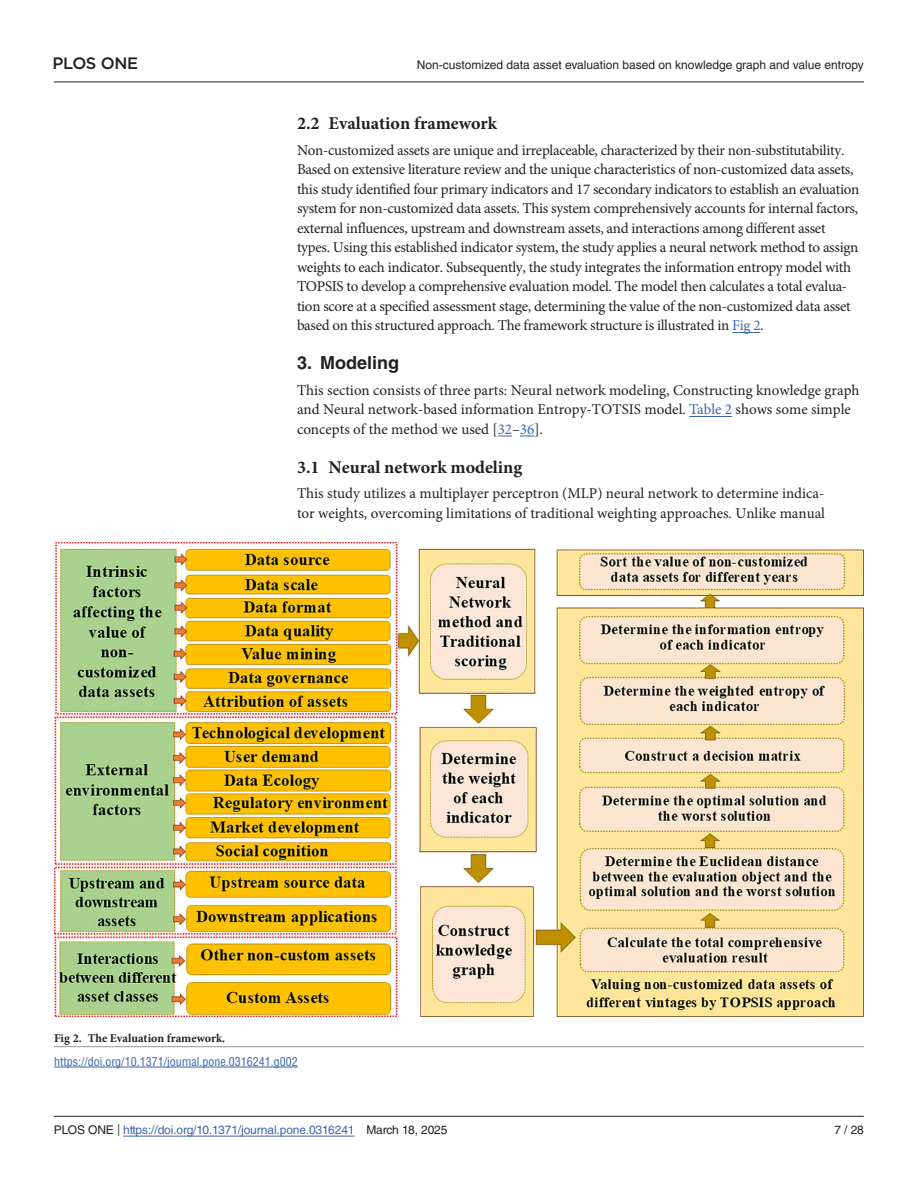
<style>
.page{position:relative;width:918px;height:1188px;background:#fff}
.page>*{position:absolute;margin:0;border:0;box-sizing:border-box;transform-origin:0 0}
.HeadB{font:700 18px "Minion Pro";color:#231f20}
.HeadA{font:700 18px "Helvetica LT Std";color:#231f20}
.t1{font:500 16.5px "Gotham";letter-spacing:-.02em;color:#231f20}
.Text{font:15px/19.5px "Minion Pro";letter-spacing:-.02em;color:#231f20}
.Text-2{font:15px/19.5px "Minion Pro";color:#231f20}
.t2{font:12px "Helvetica LT Std";color:#231f20}
.t3{font:12px "Helvetica LT Std";letter-spacing:-.01em;color:#3a65ad}
.Fig_Soruce{font:condensed 12px "Helvetica LT Std";color:#3a65ad}
.FigCapt{font:700 12px "Minion Pro";color:#231f20}
.s1{color:#3a65ad}
.s2{color:#231f20}
.s3{font-family:"Minion Pro";color:#231f20}
</style>
<div class="page">
<hr style="left:54px;top:1116px;width:810px;height:1px;background:#231f20">
<hr style="left:123px;top:1136px;width:231px;height:1px;background:#3a65ad">
<hr style="left:54px;top:82px;width:810px;height:1px;background:#231f20">
<svg style="left:732px;top:332px;width:28px;height:1px"></svg>
<hr style="left:689px;top:416px;width:43px;height:1px;background:#3a65ad">
<svg style="left:498px;top:436px;width:14px;height:1px"></svg>
<svg style="left:520px;top:436px;width:14px;height:1px"></svg>
<img style="left:54px;top:543px;width:810px;height:473px">
<hr style="left:54px;top:1046px;width:810px;height:1px;background:#939698">
<hr style="left:54px;top:1067px;width:244px;height:1px;background:#3a65ad">
<p class="t1" style="left:52px;top:54px;width:87px">PLOS ONE</p>
<p class="t2" style="left:417px;top:58px;width:449px">Non-customized data asset evaluation based on knowledge graph and value entropy</p>
<p class="HeadB" style="left:297px;top:111px;width:202px">2.2 Evaluation framework</p>
<p class="Text" style="left:297px;top:140px;width:564px">Non-customized assets are unique and irreplaceable, characterized by their non-substitutability.<br>Based on extensive literature review and the unique characteristics of non-customized data assets, this study identified four primary indicators and 17 secondary indicators to establish an evaluation system for non-customized data assets. This system comprehensively accounts for internal factors, external influences, upstream and downstream assets, and interactions among different asset types. Using this established indicator system, the study applies a neural network method to assign weights to each indicator. Subsequently, the study integrates the information entropy model with TOPSIS to develop a comprehensive evaluation model. The model then calculates a total evalua&shy;tion score at a specified assessment stage, determining the value of the non-customized data asset based on this structured approach. The framework structure is illustrated in <span class="s1">Fig 2</span>.</p>
<p class="HeadA" style="left:297px;top:352px;width:104px">3. Modeling</p>
<p class="Text-2" style="left:297px;top:380px;width:564px">This section consists of three parts: Neural network modeling, Constructing knowledge graph and Neural network-based information Entropy-TOTSIS model. <span class="s1">Table 2</span> shows some simple concepts of the method we used [<span class="s1">32</span>–<span class="s1">36</span>].</p>
<p class="HeadB" style="left:297px;top:454px;width:227px">3.1 Neural network modeling</p>
<p class="Text-2" style="left:297px;top:484px;width:530px">This study utilizes a multiplayer perceptron (MLP) neural network to determine indica&shy;tor weights, overcoming limitations of traditional weighting approaches. Unlike manual</p>
<p class="FigCapt" style="left:54px;top:1030px;width:173px">Fig 2. The Evaluation framework.</p>
<p class="Fig_Soruce" style="left:54px;top:1054px;width:245px">https://doi.org/10.1371/journal.pone.0316241.g002</p>
<p class="t3" style="left:54px;top:1123px;width:395px"><span class="s2">PLOS ONE</span> <span class="s3">|</span> https://doi.org/10.1371/journal.pone.0316241 <span class="s2">March 18, 2025</span></p>
<p class="t2" style="left:835px;top:1123px;width:31px">7 / 28</p>
</div>
